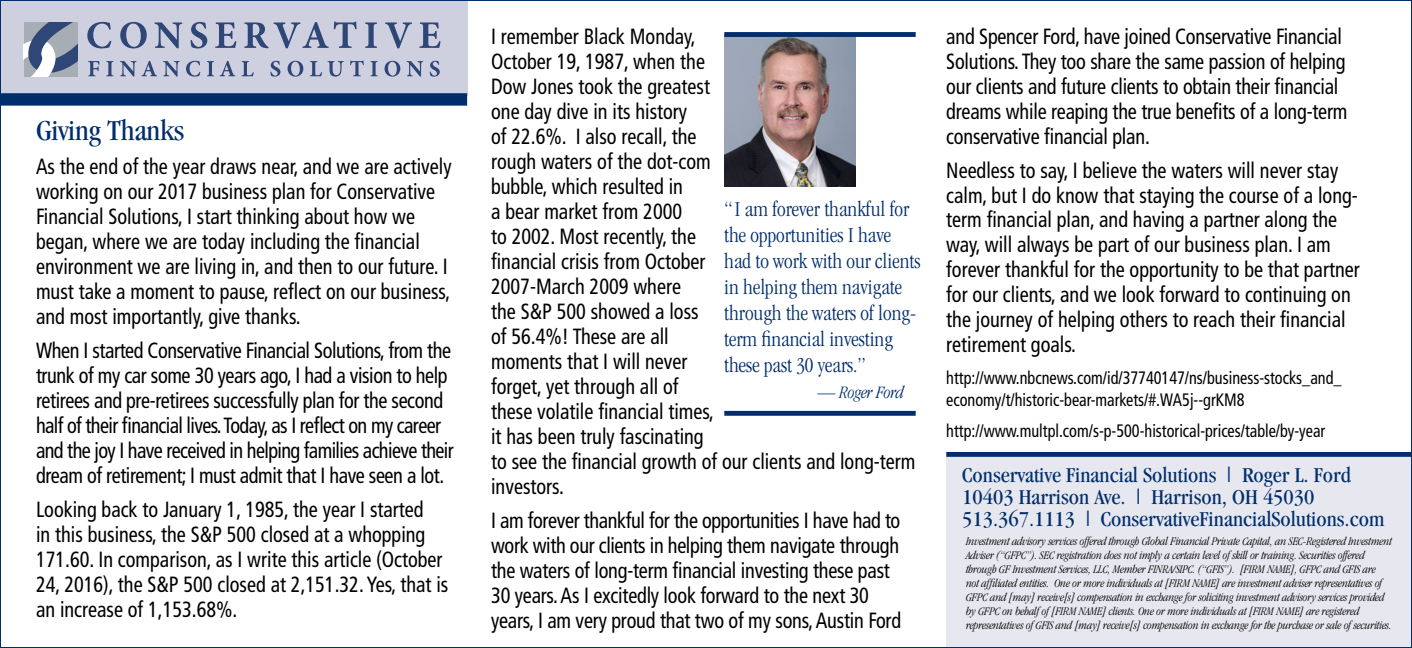
<style>
.page{position:relative;width:1412px;height:648px;background:#fff}
.page>*{position:absolute;margin:0;border:0;box-sizing:border-box;transform-origin:0 0}
.t1{font:condensed 30px "Garamond";letter-spacing:-.01em;color:#002e6d;scale:1.05 1}
.t2{font:condensed 22px/25px "Frutiger";color:#000;scale:.92 1}
.t3{font:condensed 22px/25px "Frutiger";letter-spacing:-.02em;color:#000;scale:.92 1}
.t4{font:300 condensed 22px/26px "Garamond";color:#002e6d}
.t5{font:condensed 22px/22px "Garamond";color:#002e6d;scale:1.05 1}
.t6{font:condensed 18px/22px "Frutiger";color:#000;scale:.9 1}
.t7{font:italic 300 condensed 18px "Garamond";letter-spacing:-.02em;color:#002e6d}
.t8{font:italic 300 condensed 12px/14px "Garamond";letter-spacing:-.01em;color:#000}
</style>
<div class="page">
<div style="left:0;top:0;width:467px;height:95px;background:#ced0e0"></div>
<svg style="left:24px;top:23px;width:53px;height:54px;background:#8b96ab"></svg>
<svg style="left:87px;top:22px;width:24px;height:26px"></svg>
<svg style="left:120px;top:22px;width:27px;height:26px"></svg>
<svg style="left:155px;top:22px;width:27px;height:26px"></svg>
<svg style="left:190px;top:22px;width:17px;height:26px"></svg>
<svg style="left:215px;top:22px;width:21px;height:26px"></svg>
<svg style="left:244px;top:22px;width:84px;height:26px"></svg>
<svg style="left:334px;top:22px;width:22px;height:26px"></svg>
<svg style="left:365px;top:22px;width:12px;height:26px"></svg>
<svg style="left:385px;top:22px;width:27px;height:26px"></svg>
<svg style="left:419px;top:22px;width:21px;height:26px"></svg>
<svg style="left:88px;top:61px;width:11px;height:15px"></svg>
<svg style="left:106px;top:61px;width:7px;height:15px"></svg>
<svg style="left:120px;top:61px;width:37px;height:16px"></svg>
<svg style="left:163px;top:61px;width:16px;height:16px"></svg>
<svg style="left:186px;top:61px;width:14px;height:16px"></svg>
<svg style="left:207px;top:61px;width:7px;height:15px"></svg>
<svg style="left:220px;top:61px;width:15px;height:15px"></svg>
<svg style="left:241px;top:61px;width:13px;height:15px"></svg>
<svg style="left:270px;top:61px;width:10px;height:16px"></svg>
<svg style="left:287px;top:61px;width:16px;height:16px"></svg>
<svg style="left:310px;top:61px;width:34px;height:16px"></svg>
<svg style="left:350px;top:61px;width:14px;height:15px"></svg>
<svg style="left:370px;top:61px;width:7px;height:15px"></svg>
<svg style="left:384px;top:61px;width:16px;height:16px"></svg>
<svg style="left:406px;top:61px;width:17px;height:16px"></svg>
<svg style="left:429px;top:61px;width:11px;height:16px"></svg>
<div style="left:0;top:93px;width:467px;height:13px;background:#002e6d"></div>
<div style="left:946px;top:454px;width:465px;height:194px;background:#e7e7ef"></div>
<div style="left:946px;top:452px;width:465px;height:5px;background:#002e6d"></div>
<img style="left:724px;top:37px;width:131px;height:150px">
<div style="left:724px;top:411px;width:191px;height:5px;background:#002e6d"></div>
<div style="left:724px;top:32px;width:191px;height:5px;background:#002e6d"></div>
<h1 class="t1" style="left:36px;top:114px;width:143px">Giving Thanks</h1>
<p class="t2" style="left:36px;top:154px;width:453px">As the end of the year draws near, and we are actively working on our 2017 business plan for Conservative Financial Solutions, I start thinking about how we began, where we are today including the financial environment we are living in, and then to our future. I must take a moment to pause, reflect on our business, and most importantly, give thanks.</p>
<p class="t3" style="left:36px;top:338px;width:455px">When I started Conservative Financial Solutions, from the trunk of my car some 30 years ago, I had a vision to help retirees and pre-retirees successfully plan for the second half of their financial lives. Today, as I reflect on my career and the joy I have received in helping families achieve their dream of retirement; I must admit that I have seen a lot.</p>
<p class="t2" style="left:36px;top:497px;width:450px">Looking back to January 1, 1985, the year I started<br>in this business, the S&amp;P 500 closed at a whopping 171.60. In comparison, as I write this article (October 24, 2016), the S&amp;P 500 closed at 2,151.32. Yes, that is an increase of 1,153.68%.</p>
<p class="t2" style="left:491px;top:24px;width:463px">I remember Black Monday,<br>October 19, 1987, when the<br>Dow Jones took the greatest<br>one day dive in its history<br>of 22.6%. I also recall, the<br>rough waters of the dot-com<br>bubble, which resulted in<br>a bear market from 2000<br>to 2002. Most recently, the<br>financial crisis from October<br>2007-March 2009 where<br>the S&amp;P 500 showed a loss<br>of 56.4%! These are all<br>moments that I will never<br>forget, yet through all of<br>these volatile financial times,<br>it has been truly fascinating<br>to see the financial growth of our clients and long-term investors.</p>
<p class="t2" style="left:491px;top:508px;width:447px">I am forever thankful for the opportunities I have had to work with our clients in helping them navigate through the waters of long-term financial investing these past 30 years. As I excitedly look forward to the next 30 years, I am very proud that two of my sons, Austin Ford</p>
<p class="t4" style="left:724px;top:196px;width:198px">“I am forever thankful for the opportunities I have had to work with our clients in helping them navigate through the waters of long&shy;term financial investing these past 30 years.”</p>
<p class="t7" style="left:817px;top:383px;width:87px">— Roger Ford</p>
<p class="t2" style="left:946px;top:24px;width:437px">and Spencer Ford, have joined Conservative Financial Solutions. They too share the same passion of helping our clients and future clients to obtain their financial dreams while reaping the true benefits of a long-term conservative financial plan.</p>
<p class="t2" style="left:946px;top:158px;width:451px">Needless to say, I believe the waters will never stay calm, but I do know that staying the course of a long&shy;term financial plan, and having a partner along the way, will always be part of our business plan. I am forever thankful for the opportunity to be that partner for our clients, and we look forward to continuing on the journey of helping others to reach their financial retirement goals.</p>
<p class="t6" style="left:946px;top:367px;width:440px">http://www.nbcnews.com/id/37740147/ns/business-stocks_and_ economy/t/historic-bear-markets/#.WA5j--grKM8</p>
<p class="t6" style="left:946px;top:420px;width:423px">http://www.multpl.com/s-p-500-historical-prices/table/by-year</p>
<p class="t5" style="left:962px;top:464px;width:403px">Conservative Financial Solutions | Roger L. Ford<br>10403 Harrison Ave. | Harrison, OH 45030<br>513.367.1113 | ConservativeFinancialSolutions.com</p>
<p class="t8" style="left:966px;top:534px;width:427px">Investment advisory services offered through Global Financial Private Capital, an SEC-Registered Investment Adviser (“GFPC”). SEC registration does not imply a certain level of skill or training. Securities offered through GF Investment Services, LLC, Member FINRA/SIPC. (“GFIS”). [FIRM NAME], GFPC and GFIS are<br>not affiliated entities. One or more individuals at [FIRM NAME] are investment adviser representatives of GFPC and [may] receive[s] compensation in exchange for soliciting investment advisory services provided by GFPC on behalf of [FIRM NAME] clients. One or more individuals at [FIRM NAME] are registered representatives of GFIS and [may] receive[s] compensation in exchange for the purchase or sale of securities.</p>
</div>
